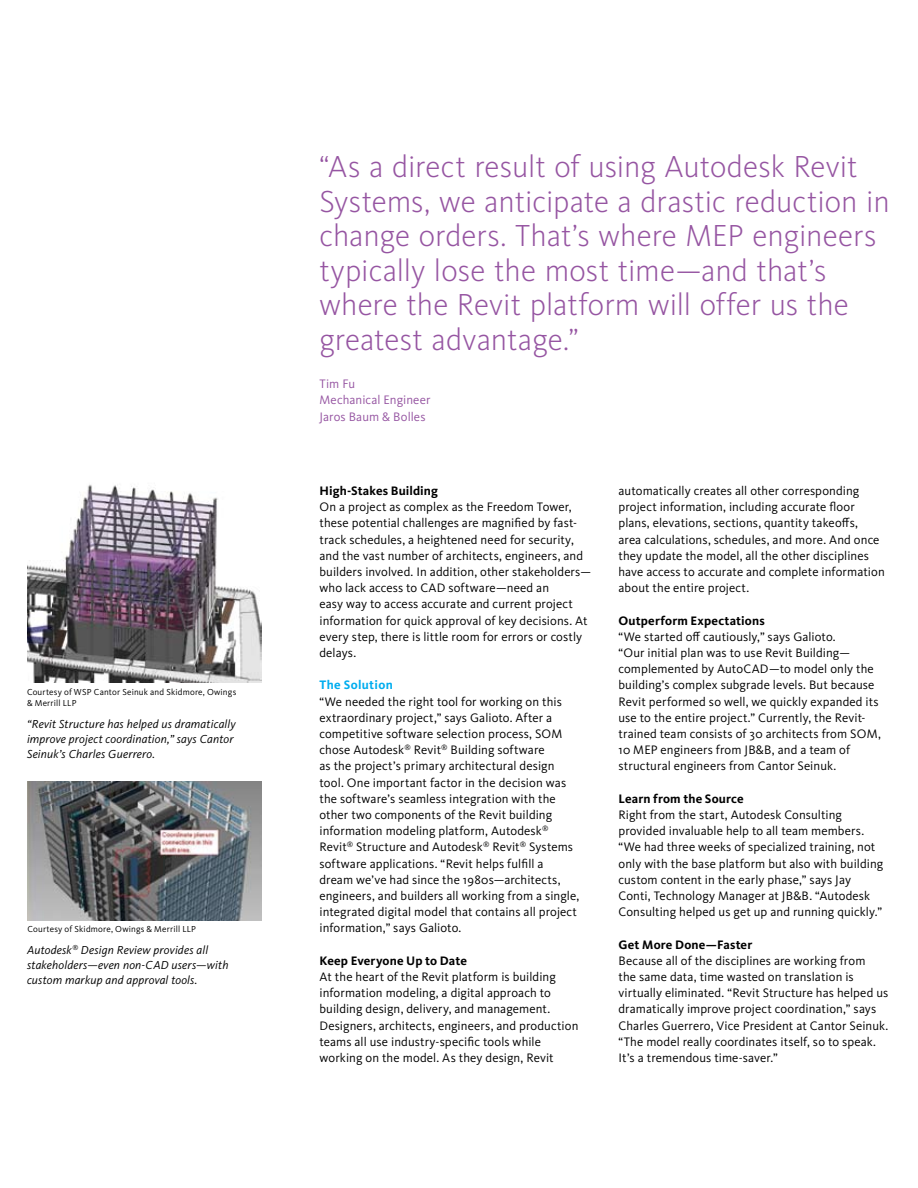
<style>
.page{position:relative;width:918px;height:1188px;background:#fff}
.page>*{position:absolute;margin:0;border:0;box-sizing:border-box;transform-origin:0 0}
.t1{font:300 31.5px/34.5px "Kievit";color:#9655a2}
.t2{font:12.75px/16.2px "Kievit";letter-spacing:.005em;color:#000}
.t3{font:700 12.75px "Kievit";letter-spacing:.01em;color:#000}
.t4{font:12.75px/16.2px "Kievit";letter-spacing:.005em;color:#9655a2}
.t5{font:700 12.75px "Kievit";letter-spacing:.025em;color:#00adef}
.t6{font:italic 12px/15px "Kievit";letter-spacing:.015em;color:#000}
.t7{font:9px/10.5px "Kievit";letter-spacing:.02em;color:#000}
</style>
<div class="page">
<img style="left:27px;top:484px;width:235px;height:199px">
<img style="left:27px;top:782px;width:235px;height:139px">
<p class="t7" style="left:27px;top:687px;width:211px">Courtesy of WSP Cantor Seinuk and Skidmore, Owings &amp; Merrill LLP</p>
<p class="t6" style="left:27px;top:717px;width:210px">“Revit Structure has helped us dramatically improve project coordination,” says Cantor<br>Seinuk’s Charles Guerrero.</p>
<p class="t7" style="left:28px;top:924px;width:170px">Courtesy of Skidmore, Owings &amp; Merrill LLP</p>
<p class="t6" style="left:27px;top:942px;width:203px">Autodesk<sup>®</sup> Design Review provides all stakeholders—even non-CAD users—with custom markup and approval tools.</p>
<h1 class="t1" style="left:319px;top:150px;width:572px">“As a direct result of using Autodesk Revit Systems, we anticipate a drastic reduction in change orders. That’s where MEP engineers typically lose the most time—and that’s where the Revit platform will offer us the greatest advantage.”</h1>
<p class="t4" style="left:319px;top:376px;width:113px">Tim Fu<br>Mechanical Engineer<br>Jaros Baum &amp; Bolles</p>
<p class="t3" style="left:319px;top:483px;width:120px">High-Stakes Building</p>
<p class="t2" style="left:319px;top:499px;width:273px">On a project as complex as the Freedom Tower, these potential challenges are magnified by fast&shy;track schedules, a heightened need for security, and the vast number of architects, engineers, and builders involved. In addition, other stakeholders— who lack access to CAD software—need an<br>easy way to access accurate and current project information for quick approval of key decisions. At every step, there is little room for errors or costly delays.</p>
<p class="t5" style="left:319px;top:677px;width:75px">The Solution</p>
<p class="t2" style="left:319px;top:693px;width:261px">“We needed the right tool for working on this extraordinary project,” says Galioto. After a competitive software selection process, SOM chose Autodesk<sup>®</sup> Revit<sup>®</sup> Building software<br>as the project’s primary architectural design tool. One important factor in the decision was the software’s seamless integration with the other two components of the Revit building information modeling platform, Autodesk<sup>® </sup>Revit<sup>®</sup> Structure and Autodesk<sup>®</sup> Revit<sup>®</sup> Systems software applications. “Revit helps fulfill a dream we’ve had since the 1980s—architects, engineers, and builders all working from a single, integrated digital model that contains all project information,” says Galioto.</p>
<p class="t3" style="left:319px;top:953px;width:149px">Keep Everyone Up to Date</p>
<p class="t2" style="left:319px;top:968px;width:261px">At the heart of the Revit platform is building information modeling, a digital approach to building design, delivery, and management.<br>Designers, architects, engineers, and production teams all use industry-specific tools while working on the model. As they design, Revit</p>
<p class="t2" style="left:619px;top:482px;width:268px">automatically creates all other corresponding project information, including accurate floor plans, elevations, sections, quantity takeoffs,<br>area calculations, schedules, and more. And once they update the model, all the other disciplines have access to accurate and complete information about the entire project.</p>
<p class="t3" style="left:619px;top:613px;width:148px">Outperform Expectations</p>
<p class="t2" style="left:619px;top:628px;width:264px">“We started off cautiously,” says Galioto.<br>“Our initial plan was to use Revit Building— complemented by AutoCAD—to model only the building’s complex subgrade levels. But because Revit performed so well, we quickly expanded its use to the entire project.” Currently, the Revit&shy;trained team consists of 30 architects from SOM, 10 MEP engineers from JB&amp;B, and a team of structural engineers from Cantor Seinuk.</p>
<p class="t3" style="left:619px;top:791px;width:127px">Learn from the Source</p>
<p class="t2" style="left:619px;top:806px;width:266px">Right from the start, Autodesk Consulting provided invaluable help to all team members. “We had three weeks of specialized training, not only with the base platform but also with building custom content in the early phase,” says Jay Conti, Technology Manager at JB&amp;B. “Autodesk Consulting helped us get up and running quickly.”</p>
<p class="t3" style="left:619px;top:937px;width:135px">Get More Done—Faster</p>
<p class="t2" style="left:619px;top:952px;width:271px">Because all of the disciplines are working from<br>the same data, time wasted on translation is virtually eliminated. “Revit Structure has helped us dramatically improve project coordination,” says Charles Guerrero, Vice President at Cantor Seinuk. “The model really coordinates itself, so to speak.<br>It’s a tremendous time-saver.”</p>
</div>
